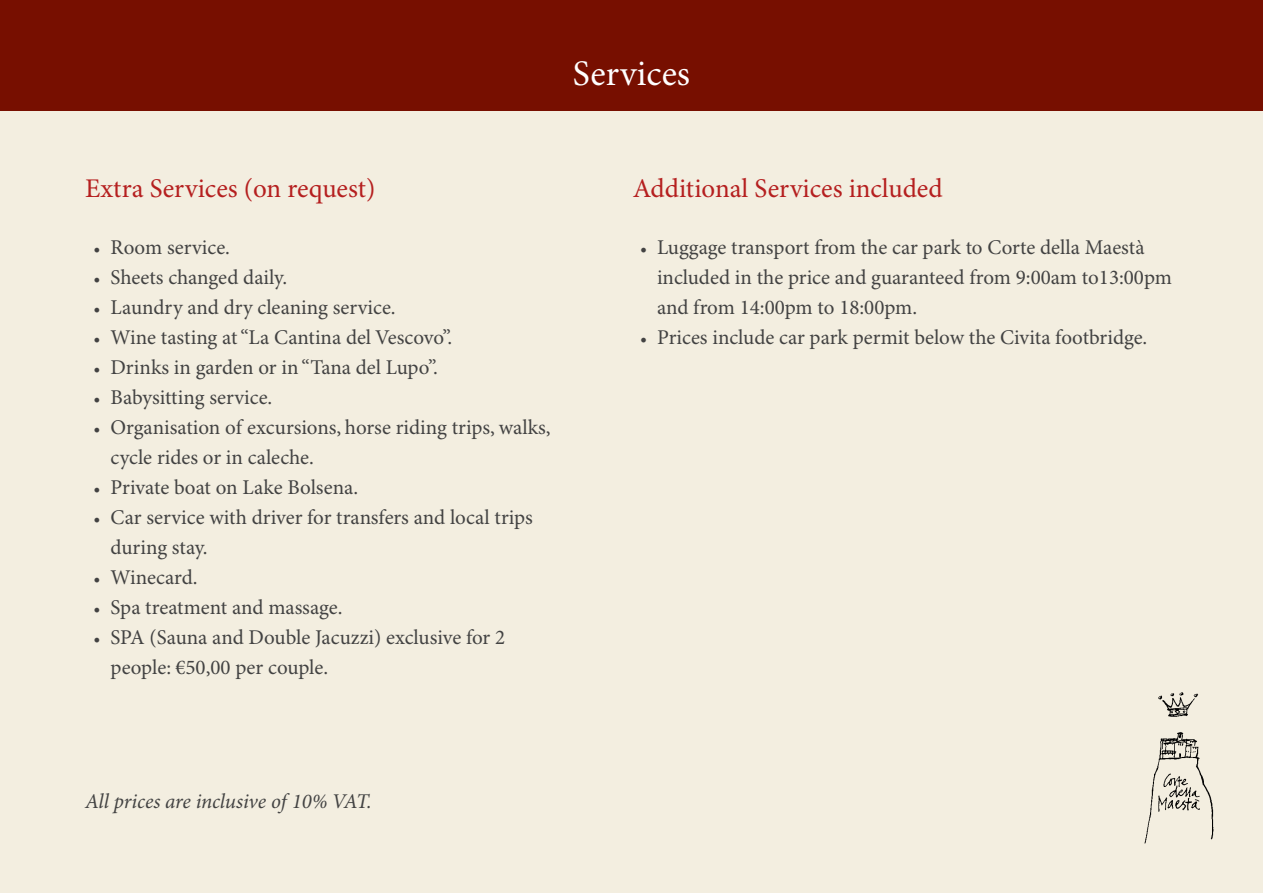
<style>
.page{position:relative;width:1263px;height:893px;background:#f3eee0}
.page>*{position:absolute;margin:0;border:0;box-sizing:border-box;transform-origin:0 0}
.t1{font:36px "Minion Pro";color:#fff}
.t2{font:27px "Minion Pro";color:#b51f1f}
.t3{font:21px/30px "Minion Pro";color:#424242}
.t4{font:italic 21px "Minion Pro";letter-spacing:-.01em;color:#424242}
.s1{font-size:18px}
</style>
<div class="page">
<div style="left:0;top:0;width:1263px;height:111px;background:#770f00"></div>
<img style="left:1144px;top:692px;width:70px;height:152px">
<h1 class="t1" style="left:573px;top:52px;width:119px">Services</h1>
<p class="t2" style="left:85px;top:172px;width:292px">Extra Services (on request)</p>
<p class="t3" style="left:94px;top:233px;width:138px"><span class="s1">•</span> Room service.</p>
<p class="t3" style="left:94px;top:263px;width:195px"><span class="s1">•</span> Sheets changed daily.</p>
<p class="t3" style="left:94px;top:293px;width:304px"><span class="s1">•</span> Laundry and dry cleaning service.</p>
<p class="t3" style="left:94px;top:323px;width:360px"><span class="s1">•</span> Wine tasting at “La Cantina del Vescovo”.</p>
<p class="t3" style="left:94px;top:353px;width:346px"><span class="s1">•</span> Drinks in garden or in “Tana del Lupo”.</p>
<p class="t3" style="left:94px;top:383px;width:180px"><span class="s1">•</span> Babysitting service.</p>
<p class="t3" style="left:111px;top:413px;width:442px;text-indent:-17px"><span class="s1">•</span> Organisation of excursions, horse riding trips, walks, cycle rides or in caleche.</p>
<p class="t3" style="left:94px;top:473px;width:266px"><span class="s1">•</span> Private boat on Lake Bolsena.</p>
<p class="t3" style="left:111px;top:503px;width:424px;text-indent:-17px"><span class="s1">•</span> Car service with driver for transfers and local trips during stay.</p>
<p class="t3" style="left:94px;top:563px;width:105px"><span class="s1">•</span> Winecard.</p>
<p class="t3" style="left:94px;top:593px;width:250px"><span class="s1">•</span> Spa treatment and massage.</p>
<p class="t3" style="left:111px;top:623px;width:396px;text-indent:-17px"><span class="s1">•</span> SPA (Sauna and Double Jacuzzi) exclusive for 2 people: €50,00 per couple.</p>
<p class="t2" style="left:633px;top:172px;width:312px">Additional Services included</p>
<p class="t3" style="left:657px;top:233px;width:516px;text-indent:-17px"><span class="s1">•</span> Luggage transport from the car park to Corte della Maestà included in the price and guaranteed from 9:00am to13:00pm and from 14:00pm to 18:00pm.</p>
<p class="t3" style="left:640px;top:323px;width:509px"><span class="s1">•</span> Prices include car park permit below the Civita footbridge.</p>
<p class="t4" style="left:85px;top:789px;width:288px">All prices are inclusive of 10% VAT.</p>
</div>
